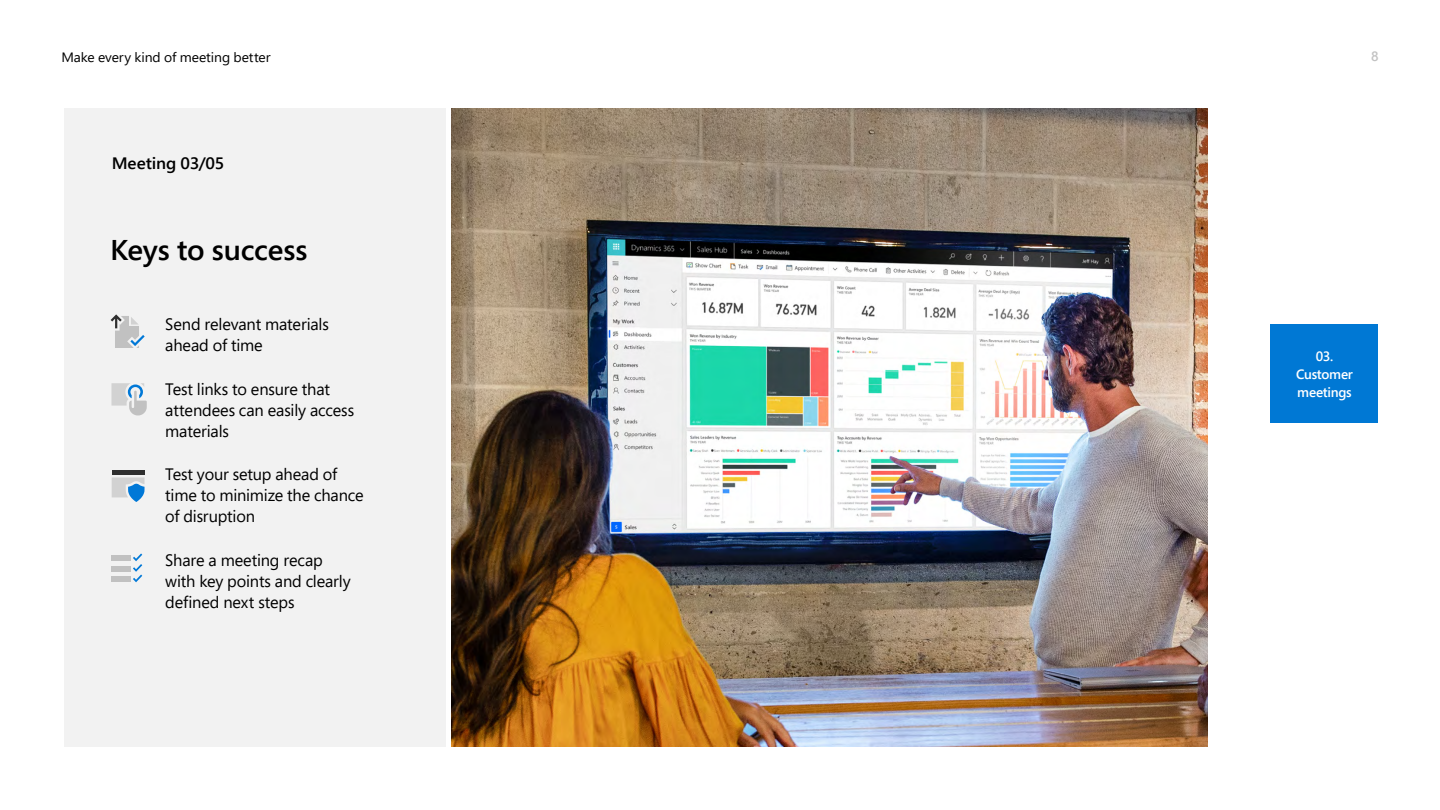
<style>
.page{position:relative;width:1440px;height:810px;background:#fff}
.page>*{position:absolute;margin:0;border:0;box-sizing:border-box;transform-origin:0 0}
.MC_Subtitle_KTS_-_Wh{font:600 28.5px "Segoe Pro";letter-spacing:-.01em;color:#000;scale:1.04 1}
._22_28{font:16.5px/21px "Segoe Pro";letter-spacing:-.01em;color:#000}
._22_36{font:600 16.5px "Segoe Pro";letter-spacing:-.01em;color:#000;scale:1.04 1}
.t1{font:13.5px "Segoe Pro";color:#000;scale:1.04 1}
.t2{font:600 13.5px/18px "Segoe Pro";letter-spacing:-.02em;color:#fff;text-align:center}
.t3{font:600 13.5px "Segoe Pro";color:#c2c2c2}
</style>
<div class="page">
<img style="left:451px;top:108px;width:756px;height:639px">
<div style="left:64px;top:108px;width:382px;height:639px;background:#f2f2f2"></div>
<div style="left:1270px;top:324px;width:108px;height:99px;background:#0078d4"></div>
<svg style="left:111px;top:314px;width:34px;height:34px"></svg>
<svg style="left:111px;top:383px;width:36px;height:32px"></svg>
<div style="left:111px;top:555px;width:19px;height:6px;background:#c1c1c1"></div>
<div style="left:111px;top:566px;width:19px;height:6px;background:#c1c1c1"></div>
<div style="left:111px;top:576px;width:19px;height:6px;background:#c1c1c1"></div>
<svg style="left:133px;top:554px;width:9px;height:28px"></svg>
<div style="left:112px;top:470px;width:33px;height:5px;background:#2f2f2f"></div>
<svg style="left:112px;top:477px;width:33px;height:25px"></svg>
<p class="t1" style="left:62px;top:48px;width:203px">Make every kind of meeting better</p>
<p class="t3" style="left:1371px;top:47px;width:9px">8</p>
<p class="_22_36" style="left:112px;top:152px;width:110px">Meeting 03/05</p>
<p class="MC_Subtitle_KTS_-_Wh" style="left:110px;top:230px;width:191px">Keys to success</p>
<p class="_22_28" style="left:165px;top:313px;width:165px">Send relevant materials ahead of time</p>
<p class="_22_28" style="left:165px;top:378px;width:190px">Test links to ensure that attendees can easily access materials</p>
<p class="_22_28" style="left:165px;top:463px;width:200px">Test your setup ahead of time to minimize the chance of disruption</p>
<p class="_22_28" style="left:165px;top:549px;width:187px">Share a meeting recap with key points and clearly defined next steps</p>
<p class="t2" style="left:1296px;top:346px;width:58px">03.<br>Customer meetings</p>
</div>
